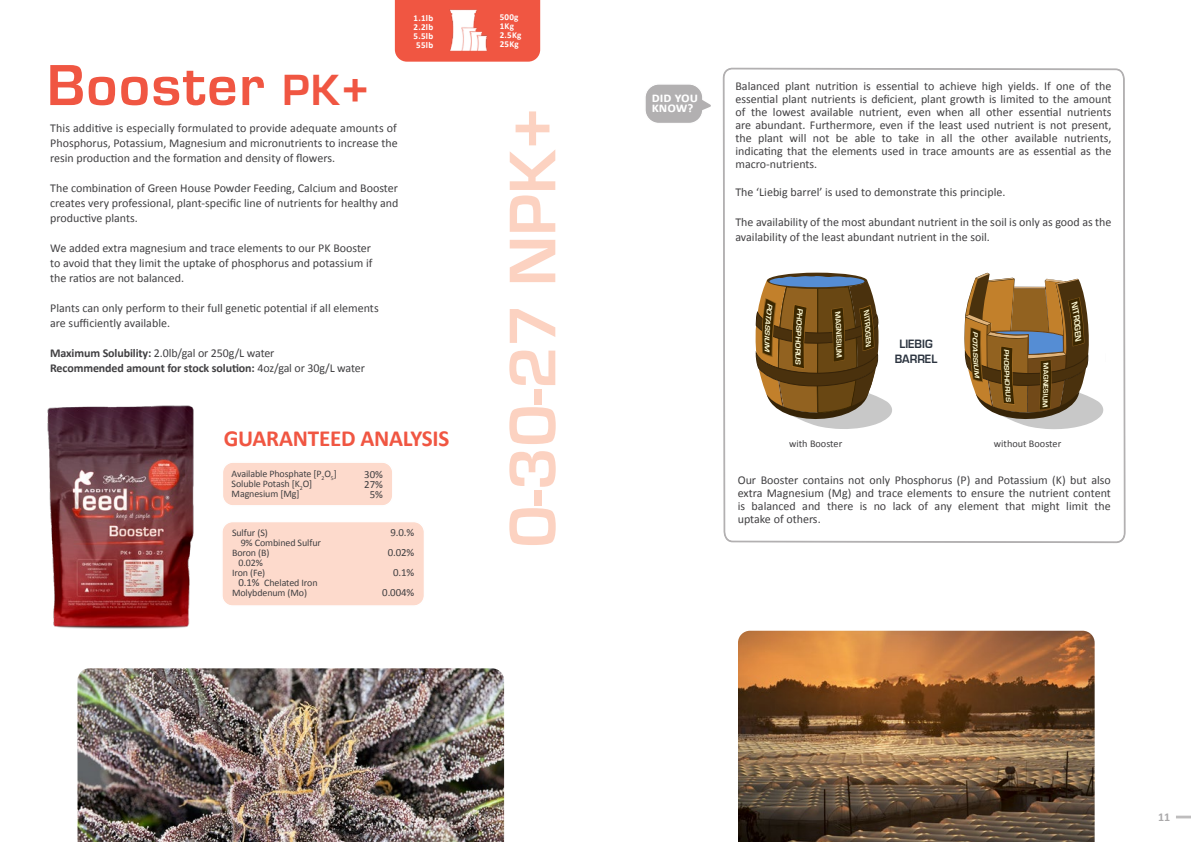
<style>
.page{position:relative;width:1191px;height:842px;background:#fff}
.page>*{position:absolute;margin:0;border:0;box-sizing:border-box;transform-origin:0 0}
.t1{font:700 68.4px "Eurostile";color:#fcd2c1}
.t2{font:700 60px "Eurostile";letter-spacing:.025em;color:#f05642}
.t3{font:700 23.1px "Calibri";letter-spacing:-.01em;color:#f05642}
.t4{font:700 14.2px/10.7px "Calibri";color:#fff}
.t5{font:700 12.5px/15px "Eurostile";color:#2b333f;text-align:center;scale:.94 1}
.t6{font:12px/13px "Calibri";color:#414042;text-align:justify}
.t7{font:700 12px/15px "Calibri";letter-spacing:-.01em;color:#414042}
.t8{font:700 12px "Calibri";color:#aaa9aa}
.t9{font:10.9px/20px "Calibri";letter-spacing:-.01em;color:#414042;text-align:center}
.t10{font:10.3px "Calibri";color:#414042}
.t11{font:10px/10px "Calibri";letter-spacing:-.01em;color:#414042}
.t12{font:700 9px/9px "Calibri";letter-spacing:.03em;color:#fff;text-align:justify}
.t13{font:italic 700 7.8px "Eurostile";color:#fffbd6}
.t14{font:italic 700 7.8px "Eurostile";color:#fffbd6;scale:1.15 1}
.t15{font:italic 700 7.3px "Eurostile";color:#fffbd6;scale:1.13 1}
.t16{font:italic 700 7.3px "Eurostile";color:#fffbd6;scale:1.04 1}
.t17{font:italic 700 7.1px "Eurostile";color:#fffbd6;scale:1.29 1}
.s1{font-size:45px}
.s2{font-weight:400}
.s3{font-size:10.9px}
</style>
<div class="page">
<svg style="left:1176px;top:816px;width:15px;height:3px"></svg>
<div style="left:222px;top:462px;width:171px;height:44px;background:#fddacc;border-radius:11px"></div>
<div style="left:222px;top:461px;width:171px;height:45px;border:1px solid #fff;border-radius:11px"></div>
<div style="left:222px;top:462px;width:171px;height:44px;border:1px solid #fff;border-radius:10px"></div>
<div style="left:222px;top:521px;width:202px;height:85px;background:#fddacc;border-radius:11px"></div>
<div style="left:222px;top:522px;width:202px;height:84px;border:1px solid #fff;border-radius:10px"></div>
<svg style="left:724px;top:67px;width:400px;height:632px"></svg>
<div style="left:644px;top:84px;width:59px;height:40px;background:#b2b0b1;border-radius:14px"></div>
<div style="left:644px;top:84px;width:59px;height:40px;border:1px solid #fff;border-radius:14px"></div>
<div style="left:645px;top:84px;width:58px;height:39px;border:1px solid #fff;border-radius:14px"></div>
<svg style="left:698px;top:89px;width:13px;height:27px"></svg>
<img style="left:77px;top:668px;width:427px;height:174px">
<img style="left:738px;top:631px;width:356px;height:211px">
<img style="left:47px;top:405px;width:147px;height:224px">
<div style="left:767px;top:273px;width:100px;height:16px;background:#4a310d;border-radius:50%"></div>
<div style="left:395px;top:0;width:145px;height:62px;background:#f05642"></div>
<img style="left:447px;top:6px;width:47px;height:45px">
<svg style="left:752px;top:276px;width:141px;height:154px"></svg>
<svg style="left:964px;top:273px;width:140px;height:158px"></svg>
<p class="t12" style="left:413px;top:13px;width:21px">1.1lb 2.2lb 5.5lb 55lb</p>
<p class="t12" style="left:500px;top:13px;width:23px;text-align:left">500g<br>1Kg<br>2.5Kg<br>25Kg</p>
<h2 class="t2" style="left:47px;top:53px;width:324px">Booster <span class="s1">PK+</span></h2>
<p class="t6" style="left:50px;top:120px;width:349px;line-height:15px">This additive is especially formulated to provide adequate amounts of Phosphorus, Potassium, Magnesium and micronutrients to increase the resin production and the formation and density of flowers.</p>
<p class="t6" style="left:50px;top:180px;width:350px;line-height:15px">The combination of Green House Powder Feeding, Calcium and Booster creates very professional, plant-specific line of nutrients for healthy and productive plants.</p>
<p class="t6" style="left:50px;top:240px;width:324px;line-height:15px">We added extra magnesium and trace elements to our PK Booster to avoid that they limit the uptake of phosphorus and potassium if the ratios are not balanced.</p>
<p class="t6" style="left:50px;top:300px;width:330px;line-height:15px">Plants can only perform to their full genetic potential if all elements are sufficiently available.</p>
<p class="t7" style="left:50px;top:345px;width:316px">Maximum Solubility: <span class="s2">2.0lb/gal or 250g/L water<br></span>Recommended amount for stock solution: <span class="s2">4oz/gal or 30g/L water</span></p>
<h3 class="t3" style="left:224px;top:423px;width:227px">GUARANTEED ANALYSIS</h3>
<p class="t11" style="left:232px;top:469px;width:107px">Available Phosphate [P<sub>2</sub>O<sub>5</sub>]<br>Soluble Potash [K<sub>2</sub>O]<br>Magnesium [Mg]</p>
<p class="t11" style="left:232px;top:527px;width:37px">Sulfur (S)</p>
<p class="t11" style="left:241px;top:537px;width:82px">9% Combined Sulfur</p>
<p class="t11" style="left:232px;top:547px;width:39px">Boron (B)</p>
<p class="t11" style="left:238px;top:557px;width:26px">0.02%</p>
<p class="t11" style="left:232px;top:567px;width:35px">Iron (Fe)</p>
<p class="t11" style="left:238px;top:577px;width:81px"><span class="s3">0.1%</span> Chelated Iron</p>
<p class="t11" style="left:232px;top:587px;width:77px">Molybdenum (Mo)</p>
<p class="t9" style="left:364px;top:469px;width:20px;line-height:10px">30%<br>27%<br>5%</p>
<p class="t9" style="left:382px;top:523px;width:34px;text-align:right">9.0.%<br>0.02%<br>0.1%<br>0.004%</p>
<h1 class="t1" style="left:495px;top:548px;width:443px;rotate:-90deg">0-30-27 NPK+</h1>
<p class="t4" style="left:652px;top:92px;width:48px">Did You<br>Know?</p>
<p class="t6" style="left:735px;top:80px;width:378px">Balanced plant nutrition is essential to achieve high yields. If one of the essential plant nutrients is deficient, plant growth is limited to the amount of the lowest available nutrient, even when all other essential nutrients are abundant. Furthermore, even if the least used nutrient is not present, the plant will not be able to take in all the other available nutrients, indicating that the elements used in trace amounts are as essential as the macro-nutrients.</p>
<p class="t6" style="left:735px;top:186px;width:271px">The ‘Liebig barrel’ is used to demonstrate this principle.</p>
<p class="t6" style="left:735px;top:215px;width:378px;line-height:15px">The availability of the most abundant nutrient in the soil is only as good as the availability of the least abundant nutrient in the soil.</p>
<p class="t17" style="left:771px;top:343px;width:10px;rotate:90deg">M</p>
<p class="t13" style="left:843px;top:335px;width:14px;rotate:90deg">E I</p>
<p class="t5" style="left:894px;top:336px;width:47px">LIEBIG<br>BARREL</p>
<p class="t14" style="left:802px;top:353px;width:13px;rotate:90deg">US</p>
<p class="t15" style="left:1010px;top:354px;width:8px;rotate:90deg">H</p>
<p class="t16" style="left:1050px;top:375px;width:7px;rotate:90deg">G</p>
<p class="t10" style="left:789px;top:437px;width:55px">with Booster</p>
<p class="t10" style="left:994px;top:437px;width:69px">without Booster</p>
<p class="t6" style="left:737px;top:474px;width:375px">Our Booster contains not only Phosphorus (P) and Potassium (K) but also extra Magnesium (Mg) and trace elements to ensure the nutrient content is balanced and there is no lack of any element that might limit the uptake of others.</p>
<p class="t8" style="left:1158px;top:809px;width:14px">11</p>
</div>
